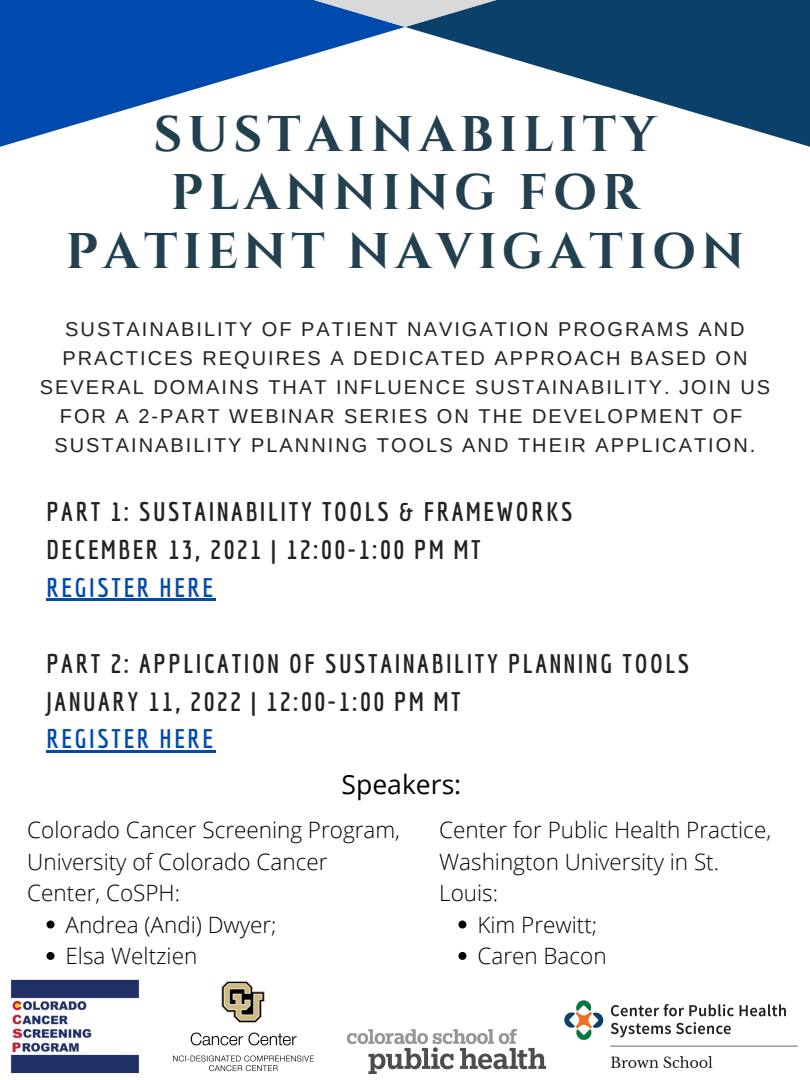
<style>
.page{position:relative;width:810px;height:1080px;background:#fff}
.page>*{position:absolute;margin:0;border:0;box-sizing:border-box;transform-origin:0 0}
.t1{font:700 50px/58.6px "Cinzel";letter-spacing:.1em;color:#224050;text-align:center}
.t2{font:26.5px "Open Sans";color:#000}
.t3{font:700 26.25px "Economica";letter-spacing:.1em;color:#222}
.t4{font:700 26.25px "Economica";letter-spacing:.1em;color:#004aad}
.t5{font:300 22.5px/31.4px "Open Sans";color:#000}
.t6{font:20px/29.1px "Arimo";letter-spacing:.1em;color:#222;text-align:center}
</style>
<div class="page">
<svg style="left:0;top:0;width:405px;height:147px;fill:#004aad"></svg>
<svg style="left:405px;top:0;width:405px;height:147px;fill:#0b406b"></svg>
<svg style="left:222px;top:0;width:366px;height:27px;background:#3a6a9f"></svg>
<img style="left:11px;top:979px;width:128px;height:94px">
<img style="left:564px;top:1000px;width:234px;height:68px">
<img style="left:348px;top:1030px;width:197px;height:44px">
<img style="left:173px;top:981px;width:141px;height:91px">
<hr style="left:46px;top:598px;width:170px;height:2px;background:#004aad">
<hr style="left:46px;top:750px;width:170px;height:2px;background:#004aad">
<svg style="left:458px;top:921px;width:8px;height:7px"></svg>
<svg style="left:458px;top:952px;width:8px;height:8px"></svg>
<svg style="left:47px;top:921px;width:8px;height:7px"></svg>
<svg style="left:47px;top:952px;width:8px;height:8px"></svg>
<p class="t1" style="left:66px;top:106px;width:680px">SUSTAINABILITY<br>PLANNING FOR<br>PATIENT NAVIGATION</p>
<p class="t6" style="left:40px;top:314px;width:732px">SUSTAINABILITY OF PATIENT NAVIGATION PROGRAMS AND PRACTICES REQUIRES A DEDICATED APPROACH BASED ON SEVERAL DOMAINS THAT INFLUENCE SUSTAINABILITY. JOIN US FOR A 2-PART WEBINAR SERIES ON THE DEVELOPMENT OF SUSTAINABILITY PLANNING TOOLS AND THEIR APPLICATION.</p>
<p class="t3" style="left:46px;top:496px;width:528px">PART 1: SUSTAINABILITY TOOLS &amp; FRAMEWORKS</p>
<p class="t3" style="left:46px;top:534px;width:436px">DECEMBER 13, 2021 | 12:00-1:00 PM MT</p>
<p class="t4" style="left:46px;top:572px;width:168px">REGISTER HERE</p>
<p class="t3" style="left:46px;top:648px;width:644px">PART 2: APPLICATION OF SUSTAINABILITY PLANNING TOOLS</p>
<p class="t3" style="left:46px;top:686px;width:416px">JANUARY 11, 2022 | 12:00-1:00 PM MT</p>
<p class="t4" style="left:46px;top:724px;width:168px">REGISTER HERE</p>
<p class="t2" style="left:342px;top:765px;width:121px">Speakers:</p>
<p class="t5" style="left:27px;top:814px;width:374px">Colorado Cancer Screening Program,<br>University of Colorado Cancer<br>Center, CoSPH:</p>
<p class="t5" style="left:66px;top:908px;width:213px">Andrea (Andi) Dwyer;</p>
<p class="t5" style="left:66px;top:940px;width:133px">Elsa Weltzien</p>
<p class="t5" style="left:439px;top:814px;width:333px">Center for Public Health Practice,<br>Washington University in St.<br>Louis:</p>
<p class="t5" style="left:477px;top:908px;width:121px">Kim Prewitt;</p>
<p class="t5" style="left:477px;top:940px;width:131px">Caren Bacon</p>
</div>
